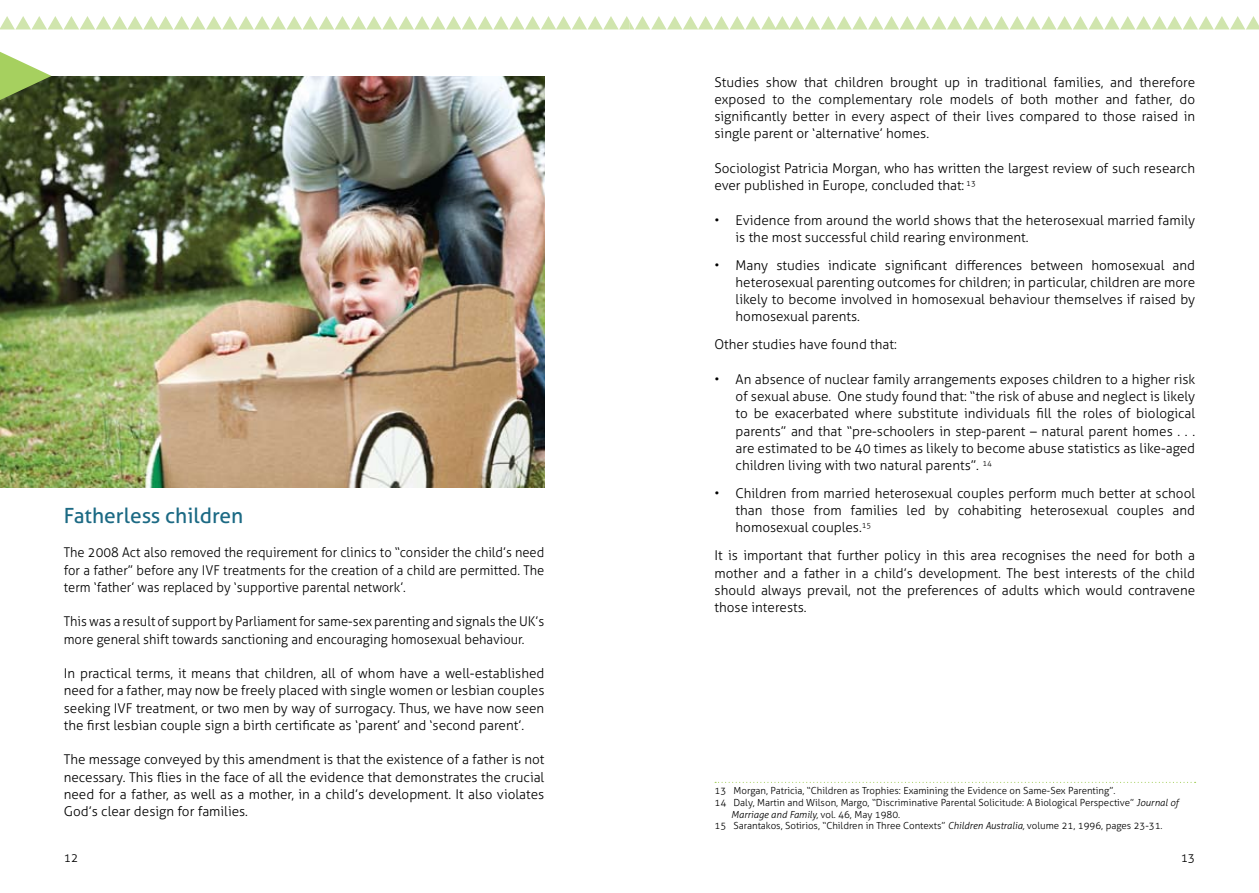
<style>
.page{position:relative;width:1259px;height:893px;background:#fff}
.page>*{position:absolute;margin:0;border:0;box-sizing:border-box;transform-origin:0 0}
.t1{font:21px "Aller";color:#1c6a84}
.t2{font:300 13.5px/17.2px "Aller";color:#000;text-align:justify}
.t3{font:300 13.5px/17.2px "Aller";color:#000;text-align:justify;scale:.96 1}
.t4{font:300 12px "Aller";color:#000}
.t5{font:300 9.75px "Aller";color:#000}
.t6{font:italic 300 9.75px "Aller";color:#000}
.s1{font-style:italic}
.s2{font-style:normal}
</style>
<div class="page">
<svg style="left:0;top:16px;width:1259px;height:13px"></svg>
<svg style="left:715px;top:782px;width:480px;height:1px"></svg>
<img style="left:0;top:77px;width:544px;height:411px">
<svg style="left:0;top:52px;width:51px;height:48px"></svg>
<h1 class="t1" style="left:64px;top:503px;width:181px">Fatherless children</h1>
<p class="t3" style="left:64px;top:544px;width:502px">The 2008 Act also removed the requirement for clinics to “consider the child’s need for a father” before any IVF treatments for the creation of a child are permitted. The term ‘father’ was replaced by ‘supportive parental network’.</p>
<p class="t3" style="left:64px;top:613px;width:502px">This was a result of support by Parliament for same-sex parenting and signals the UK’s more general shift towards sanctioning and encouraging homosexual behaviour.</p>
<p class="t2" style="left:64px;top:665px;width:482px">In practical terms, it means that children, all of whom have a well-established need for a father, may now be freely placed with single women or lesbian couples seeking IVF treatment, or two men by way of surrogacy. Thus, we have now seen the first lesbian couple sign a birth certificate as ‘parent’ and ‘second parent’.</p>
<p class="t2" style="left:64px;top:751px;width:482px">The message conveyed by this amendment is that the existence of a father is not necessary. This flies in the face of all the evidence that demonstrates the crucial need for a father, as well as a mother, in a child’s development. It also violates God’s clear design for families.</p>
<p class="t2" style="left:714px;top:73px;width:482px">Studies show that children brought up in traditional families, and therefore exposed to the complementary role models of both mother and father, do significantly better in every aspect of their lives compared to those raised in single parent or ‘alternative’ homes.</p>
<p class="t2" style="left:714px;top:159px;width:482px">Sociologist Patricia Morgan, who has written the largest review of such research ever published in Europe, concluded that: <sup>13</sup></p>
<p class="t2" style="left:735px;top:211px;width:461px;text-indent:-21px">• Evidence from around the world shows that the heterosexual married family is the most successful child rearing environment.</p>
<p class="t2" style="left:735px;top:256px;width:461px;text-indent:-21px">• Many studies indicate significant differences between homosexual and heterosexual parenting outcomes for children; in particular, children are more likely to become involved in homosexual behaviour themselves if raised by homosexual parents.</p>
<p class="t2" style="left:714px;top:336px;width:184px">Other studies have found that:</p>
<p class="t2" style="left:735px;top:370px;width:461px;text-indent:-21px">• An absence of nuclear family arrangements exposes children to a higher risk of sexual abuse. One study found that: “the risk of abuse and neglect is likely to be exacerbated where substitute individuals fill the roles of biological parents” and that “pre-schoolers in step-parent – natural parent homes . . . are estimated to be 40 times as likely to become abuse statistics as like-aged children living with two natural parents”. <sup>14</sup></p>
<p class="t2" style="left:735px;top:484px;width:461px;text-indent:-21px">• Children from married heterosexual couples perform much better at school than those from families led by cohabiting heterosexual couples and homosexual couples.<sup>15</sup></p>
<p class="t2" style="left:714px;top:547px;width:482px">It is important that further policy in this area recognises the need for both a mother and a father in a child’s development. The best interests of the child should always prevail, not the preferences of adults which would contravene those interests.</p>
<p class="t5" style="left:714px;top:785px;width:402px">13 Morgan, Patricia, “Children as Trophies: Examining the Evidence on Same-Sex Parenting”.</p>
<p class="t5" style="left:714px;top:796px;width:466px">14 Daly, Martin and Wilson, Margo, “Discriminative Parental Solicitude: A Biological Perspective” <span class="s1">Journal of</span></p>
<p class="t6" style="left:731px;top:808px;width:171px">Marriage and Family, <span class="s2">vol. 46, May 1980.</span></p>
<p class="t5" style="left:714px;top:820px;width:449px">15 Sarantakos, Sotirios, “Children in Three Contexts” <span class="s1">Children Australia,</span> volume 21, 1996, pages 23-31.</p>
<p class="t4" style="left:64px;top:850px;width:16px">12</p>
<p class="t4" style="left:1180px;top:850px;width:16px">13</p>
</div>
